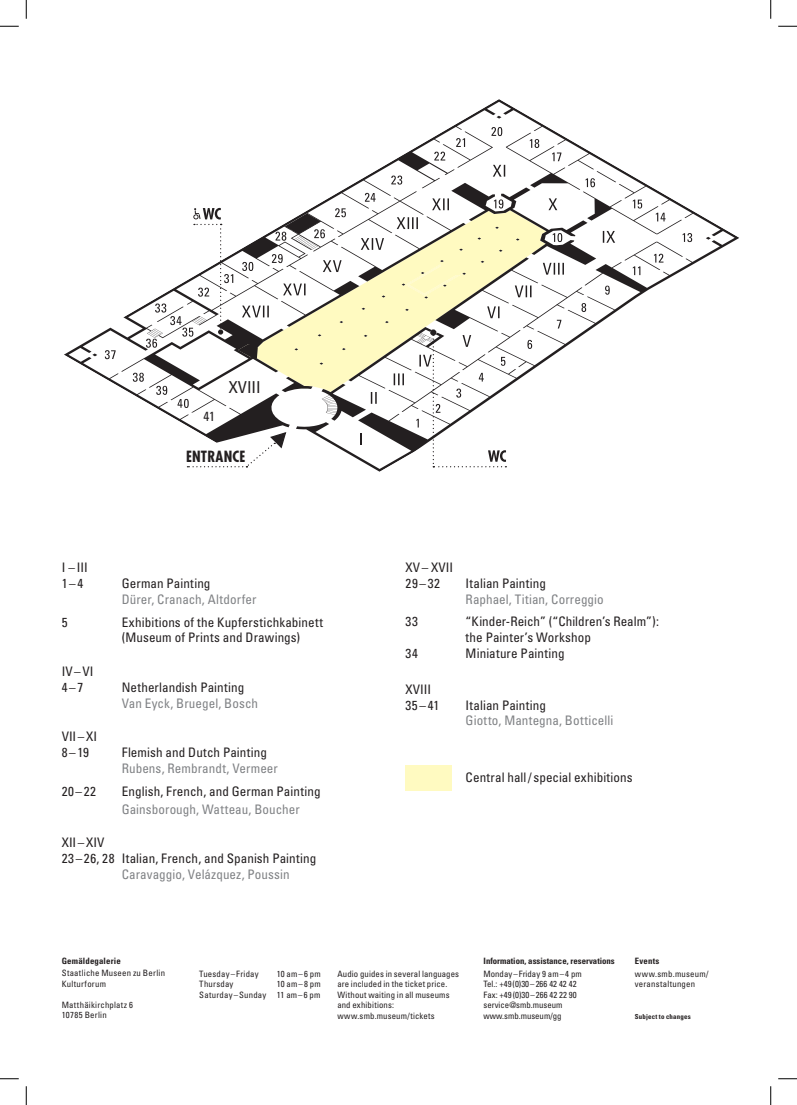
<style>
.page{position:relative;width:797px;height:1105px;background:#fff}
.page>*{position:absolute;margin:0;border:0;box-sizing:border-box;transform-origin:0 0}
.t1{font:condensed 16.5px "Univers";color:#231f20}
.t2{font:700 condensed 15px "Futura";letter-spacing:.015em;color:#231f20}
.t3{font:condensed 13.25px "Univers";color:#231f20}
.t4{font:condensed 13.12px/15.8px "Univers";letter-spacing:.005em;color:#231f20}
.t5{font:condensed 13.12px "Univers";letter-spacing:.005em;color:#808285}
.t6{font:condensed 8.75px/10.5px "Univers";letter-spacing:.015em;color:#231f20}
.t7{font:700 condensed 8.75px "Univers";color:#231f20}
.t8{font:700 condensed 8.75px "Univers";letter-spacing:.02em;color:#231f20}
.t9{font:700 condensed 6.88px "Univers";letter-spacing:.025em;color:#231f20}
</style>
<div class="page">
<svg style="left:64px;top:99px;width:675px;height:373px"></svg>
<svg style="left:105px;top:127px;width:587px;height:340px"></svg>
<div style="left:405px;top:765px;width:46px;height:25px;background:#fffac1"></div>
<svg style="left:0;top:25px;width:19px;height:2px"></svg>
<svg style="left:778px;top:25px;width:19px;height:2px"></svg>
<svg style="left:0;top:1078px;width:19px;height:1px"></svg>
<svg style="left:778px;top:1078px;width:19px;height:1px"></svg>
<svg style="left:25px;top:0;width:2px;height:19px"></svg>
<svg style="left:25px;top:1086px;width:2px;height:19px"></svg>
<svg style="left:770px;top:0;width:1px;height:19px"></svg>
<svg style="left:770px;top:1086px;width:1px;height:19px"></svg>
<p class="t3" style="left:203px;top:408px;width:13px">41</p>
<p class="t1" style="left:229px;top:377px;width:34px">XVIII</p>
<p class="t2" style="left:186px;top:447px;width:61px">ENTRANCE</p>
<p class="t4" style="left:62px;top:559px;width:28px">I – III<br>1–4</p>
<p class="t4" style="left:122px;top:575px;width:90px">German Painting</p>
<p class="t5" style="left:122px;top:591px;width:136px">Dürer, Cranach, Altdorfer</p>
<p class="t4" style="left:62px;top:614px;width:7px">5</p>
<p class="t4" style="left:122px;top:614px;width:203px">Exhibitions of the Kupferstichkabinett (Museum of Prints and Drawings)</p>
<p class="t4" style="left:62px;top:663px;width:33px">IV–VI<br>4–7</p>
<p class="t4" style="left:122px;top:679px;width:124px">Netherlandish Painting</p>
<p class="t5" style="left:122px;top:695px;width:138px">Van Eyck, Bruegel, Bosch</p>
<p class="t4" style="left:62px;top:728px;width:37px">VII–XI<br>8–19</p>
<p class="t4" style="left:122px;top:744px;width:147px">Flemish and Dutch Painting</p>
<p class="t5" style="left:122px;top:760px;width:158px">Rubens, Rembrandt, Vermeer</p>
<p class="t4" style="left:62px;top:783px;width:36px">20–22</p>
<p class="t4" style="left:122px;top:783px;width:200px">English, French, and German Painting</p>
<p class="t5" style="left:122px;top:801px;width:179px">Gainsborough, Watteau, Boucher</p>
<p class="t4" style="left:62px;top:834px;width:256px">XII–XIV<br>23–26, 28 Italian, French, and Spanish Painting</p>
<p class="t5" style="left:122px;top:866px;width:169px">Caravaggio, Velázquez, Poussin</p>
<p class="t4" style="left:405px;top:559px;width:49px">XV– XVII<br>29–32</p>
<p class="t4" style="left:465px;top:575px;width:82px">Italian Painting</p>
<p class="t5" style="left:465px;top:591px;width:140px">Raphael, Titian, Correggio</p>
<p class="t4" style="left:405px;top:613px;width:14px">33</p>
<p class="t4" style="left:465px;top:613px;width:195px">“Kinder-Reich” (“Children’s Realm”): the Painter’s Workshop</p>
<p class="t4" style="left:405px;top:645px;width:14px">34</p>
<p class="t4" style="left:465px;top:645px;width:100px">Miniature Painting</p>
<p class="t4" style="left:405px;top:681px;width:35px">XVIII<br>35–41</p>
<p class="t4" style="left:465px;top:697px;width:82px">Italian Painting</p>
<p class="t5" style="left:465px;top:712px;width:149px">Giotto, Mantegna, Botticelli</p>
<p class="t4" style="left:465px;top:769px;width:169px">Central hall/ special exhibitions</p>
<p class="t8" style="left:62px;top:955px;width:61px">Gemäldegalerie</p>
<p class="t6" style="left:62px;top:967px;width:105px">Staatliche Museen zu Berlin<br>Kulturforum</p>
<p class="t6" style="left:62px;top:999px;width:73px">Matthäikirchplatz 6<br>10785 Berlin</p>
<p class="t6" style="left:199px;top:968px;width:69px">Tuesday–Friday<br>Thursday<br>Saturday–Sunday</p>
<p class="t6" style="left:277px;top:968px;width:45px;text-align:justify">10 am–6 pm 10 am–8 pm 11 am–6 pm</p>
<p class="t6" style="left:337px;top:968px;width:123px">Audio guides in several languages are included in the ticket price.<br>Without waiting in all museums and exhibitions: www.smb.museum/tickets</p>
<p class="t7" style="left:483px;top:956px;width:133px">Information, assistance, reservations</p>
<p class="t6" style="left:483px;top:968px;width:100px">Monday –Friday 9 am–4 pm<br>Tel.: +49 (0)30 – 266 42 42 42<br>Fax: +49 (0)30– 266 42 22 90 service@smb.museum www.smb.museum/gg</p>
<p class="t7" style="left:635px;top:956px;width:26px">Events</p>
<p class="t6" style="left:635px;top:968px;width:75px">www.smb.museum/ veranstaltungen</p>
<p class="t9" style="left:635px;top:1012px;width:57px">Subject to changes</p>
</div>
